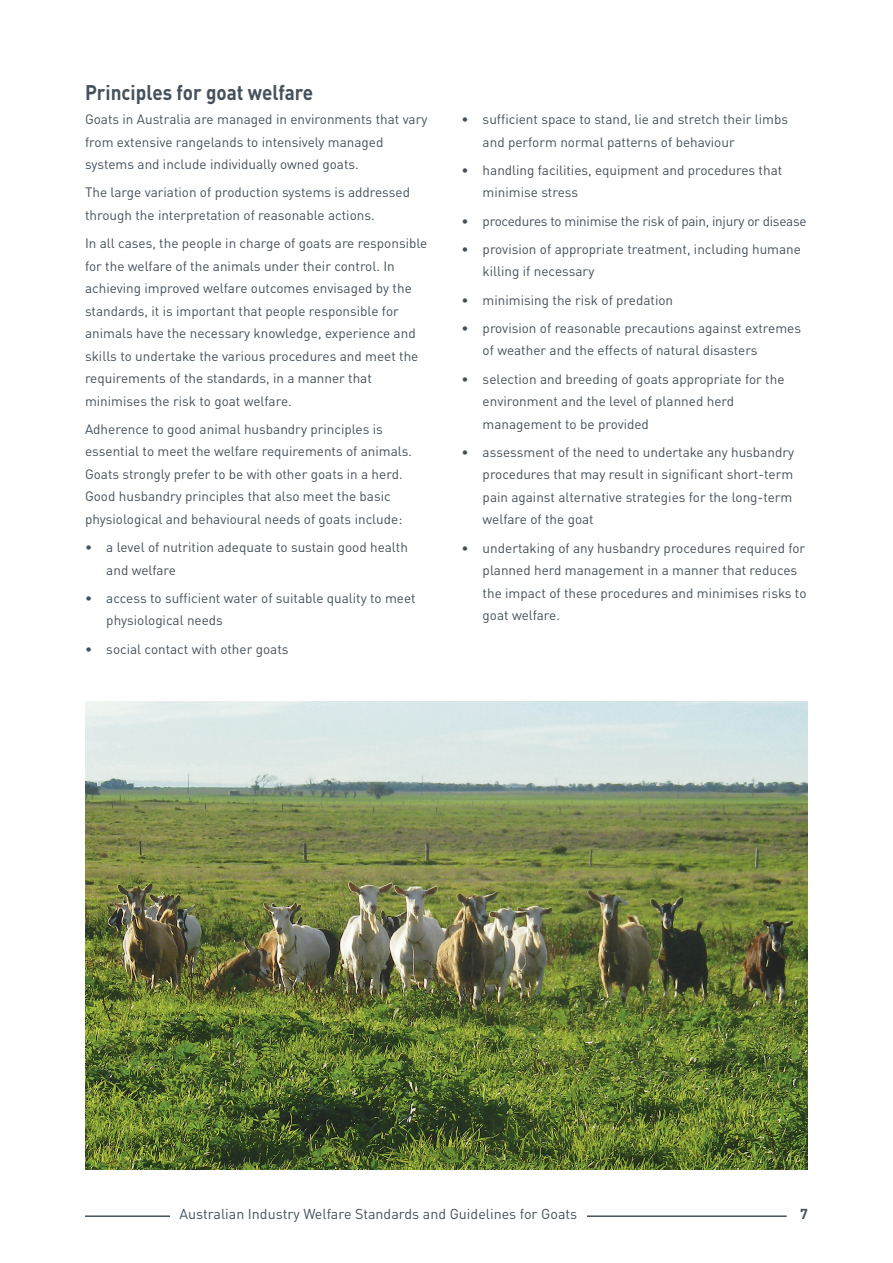
<style>
.page{position:relative;width:893px;height:1263px;background:#fff}
.page>*{position:absolute;margin:0;border:0;box-sizing:border-box;transform-origin:0 0}
.t1{font:700 21px "DIN Pro";color:#44515b;scale:.9 1}
.t2{font:14.25px "DIN Pro";color:#44515b}
.t3{font:700 14.25px "DIN Pro";color:#44515b}
.t4{font:13.5px/22.5px "DIN Pro";color:#44515b}
.t5{font:13.5px "DIN Pro";letter-spacing:-.02em;color:#44515b}
</style>
<div class="page">
<hr style="left:85px;top:1215px;width:702px;height:2px;background:#44515b">
<div style="left:170px;top:1205px;width:417px;height:17px;background:#fff"></div>
<img style="left:85px;top:702px;width:723px;height:467px">
<h1 class="t1" style="left:85px;top:75px;width:255px">Principles for goat welfare</h1>
<p class="t4" style="left:85px;top:107px;width:344px">Goats in Australia are managed in environments that vary from extensive rangelands to intensively managed systems and include individually owned goats.</p>
<p class="t4" style="left:85px;top:180px;width:327px">The large variation of production systems is addressed through the interpretation of reasonable actions.</p>
<p class="t4" style="left:85px;top:231px;width:344px">In all cases, the people in charge of goats are responsible for the welfare of the animals under their control. In achieving improved welfare outcomes envisaged by the standards, it is important that people responsible for animals have the necessary knowledge, experience and skills to undertake the various procedures and meet the requirements of the standards, in a manner that minimises the risk to goat welfare.</p>
<p class="t4" style="left:85px;top:416px;width:329px">Adherence to good animal husbandry principles is essential to meet the welfare requirements of animals.<br>Goats strongly prefer to be with other goats in a herd.<br>Good husbandry principles that also meet the basic physiological and behavioural needs of goats include:</p>
<p class="t4" style="left:106px;top:535px;width:303px;text-indent:-21px">• a level of nutrition adequate to sustain good health and welfare</p>
<p class="t4" style="left:106px;top:585px;width:311px;text-indent:-21px">• access to sufficient water of suitable quality to meet physiological needs</p>
<p class="t4" style="left:85px;top:636px;width:205px">• social contact with other goats</p>
<p class="t4" style="left:483px;top:107px;width:307px;text-indent:-21px">• sufficient space to stand, lie and stretch their limbs and perform normal patterns of behaviour</p>
<p class="t4" style="left:483px;top:157px;width:301px;text-indent:-21px">• handling facilities, equipment and procedures that minimise stress</p>
<p class="t5" style="left:461px;top:210px;width:347px">• procedures to minimise the risk of pain, injury or disease</p>
<p class="t4" style="left:483px;top:236px;width:320px;text-indent:-21px">• provision of appropriate treatment, including humane killing if necessary</p>
<p class="t4" style="left:461px;top:287px;width:213px">• minimising the risk of predation</p>
<p class="t4" style="left:483px;top:315px;width:320px;text-indent:-21px">• provision of reasonable precautions against extremes of weather and the effects of natural disasters</p>
<p class="t4" style="left:483px;top:366px;width:303px;text-indent:-21px">• selection and breeding of goats appropriate for the environment and the level of planned herd management to be provided</p>
<p class="t4" style="left:483px;top:439px;width:313px;text-align:justify;text-indent:-21px">• assessment of the need to undertake any husbandry procedures that may result in significant short-term pain against alternative strategies for the long-term welfare of the goat</p>
<p class="t4" style="left:483px;top:535px;width:325px;text-indent:-21px">• undertaking of any husbandry procedures required for planned herd management in a manner that reduces the impact of these procedures and minimises risks to goat welfare.</p>
<p class="t2" style="left:179px;top:1202px;width:399px">Australian Industry Welfare Standards and Guidelines for Goats</p>
<p class="t3" style="left:800px;top:1201px;width:9px">7</p>
</div>
